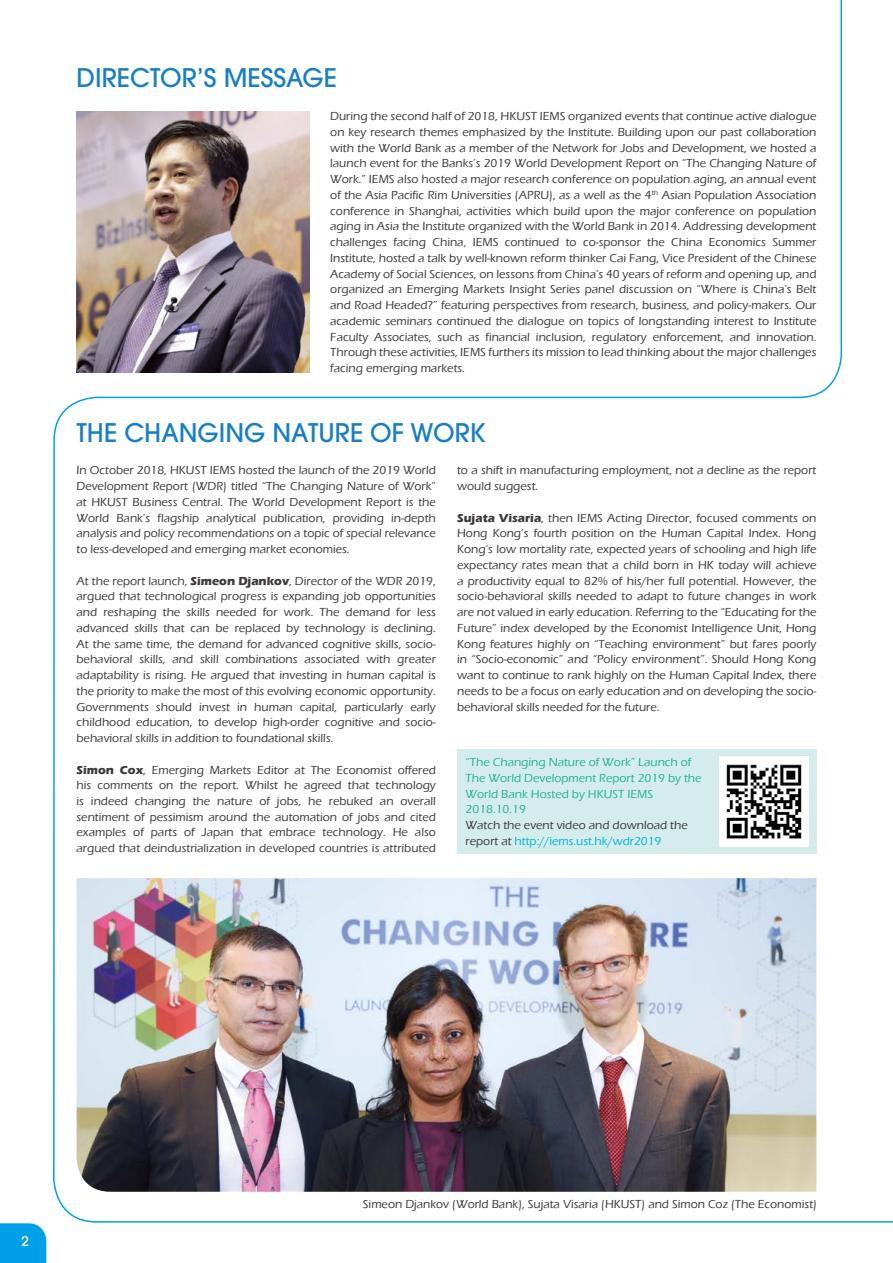
<style>
.page{position:relative;width:893px;height:1263px;background:#fff}
.page>*{position:absolute;margin:0;border:0;box-sizing:border-box;transform-origin:0 0}
.t1{font:500 25.5px "Avant Garde";color:#187fc4}
.t2{font:500 13.5px "Avant Garde";color:#fff}
.t3{font:500 12px/15.8px "Eras ITC";color:#3e3a39;text-align:justify}
.t4{font:500 12px/15.8px "Eras ITC";color:#27b38f}
.s1{font-weight:700}
.s2{color:#00b6d1}
</style>
<div class="page">
<div style="left:0;top:1223px;width:46px;height:40px;background:#00a0e9"></div>
<img style="left:53px;top:0;width:840px;height:1223px">
<h1 class="t1" style="left:77px;top:62px;width:262px">DIRECTOR’S MESSAGE</h1>
<p class="t3" style="left:330px;top:108px;width:488px">During the second half of 2018, HKUST IEMS organized events that continue active dialogue on key research themes emphasized by the Institute. Building upon our past collaboration with the World Bank as a member of the Network for Jobs and Development, we hosted a launch event for the Banks’s 2019 World Development Report on “The Changing Nature of Work.” IEMS also hosted a major research conference on population aging, an annual event of the Asia Pacific Rim Universities (APRU), as a well as the 4<sup>th</sup> Asian Population Association conference in Shanghai, activities which build upon the major conference on population aging in Asia the Institute organized with the World Bank in 2014. Addressing development challenges facing China, IEMS continued to co-sponsor the China Economics Summer Institute, hosted a talk by well-known reform thinker Cai Fang, Vice President of the Chinese Academy of Social Sciences, on lessons from China’s 40 years of reform and opening up, and organized an Emerging Markets Insight Series panel discussion on “Where is China’s Belt and Road Headed?” featuring perspectives from research, business, and policy-makers. Our academic seminars continued the dialogue on topics of longstanding interest to Institute Faculty Associates, such as financial inclusion, regulatory enforcement, and innovation.<br>Through these activities, IEMS furthers its mission to lead thinking about the major challenges facing emerging markets.</p>
<h1 class="t1" style="left:77px;top:417px;width:411px">THE CHANGING NATURE OF WORK</h1>
<p class="t3" style="left:77px;top:463px;width:361px">In October 2018, HKUST IEMS hosted the launch of the 2019 World Development Report (WDR) titled “The Changing Nature of Work” at HKUST Business Central. The World Development Report is the World Bank’s flagship analytical publication, providing in-depth analysis and policy recommendations on a topic of special relevance to less-developed and emerging market economies.</p>
<p class="t3" style="left:77px;top:573px;width:361px">At the report launch, <span class="s1">Simeon Djankov</span>, Director of the WDR 2019, argued that technological progress is expanding job opportunities and reshaping the skills needed for work. The demand for less advanced skills that can be replaced by technology is declining.<br>At the same time, the demand for advanced cognitive skills, socio&shy;behavioral skills, and skill combinations associated with greater adaptability is rising. He argued that investing in human capital is the priority to make the most of this evolving economic opportunity.<br>Governments should invest in human capital, particularly early childhood education, to develop high-order cognitive and socio&shy;behavioral skills in addition to foundational skills.</p>
<p class="t3" style="left:77px;top:762px;width:361px"><span class="s1">Simon Cox</span>, Emerging Markets Editor at The Economist offered his comments on the report. Whilst he agreed that technology is indeed changing the nature of jobs, he rebuked an overall sentiment of pessimism around the automation of jobs and cited examples of parts of Japan that embrace technology. He also argued that deindustrialization in developed countries is attributed</p>
<p class="t4" style="left:466px;top:754px;width:237px">“The Changing Nature of Work” Launch of<br>The World Development Report 2019 by the<br>World Bank Hosted by HKUST IEMS<br>2018.10.19</p>
<p class="t3" style="left:457px;top:463px;width:361px">to a shift in manufacturing employment, not a decline as the report would suggest.</p>
<p class="t3" style="left:457px;top:510px;width:361px"><span class="s1">Sujata Visaria</span>, then IEMS Acting Director, focused comments on Hong Kong’s fourth position on the Human Capital Index. Hong Kong’s low mortality rate, expected years of schooling and high life expectancy rates mean that a child born in HK today will achieve a productivity equal to 82% of his/her full potential. However, the socio-behavioral skills needed to adapt to future changes in work are not valued in early education. Referring to the “Educating for the Future” index developed by the Economist Intelligence Unit, Hong Kong features highly on “Teaching environment” but fares poorly in “Socio-economic” and “Policy environment”. Should Hong Kong want to continue to rank highly on the Human Capital Index, there needs to be a focus on early education and on developing the socio&shy;behavioral skills needed for the future.</p>
<p class="t3" style="left:466px;top:817px;width:224px">Watch the event video and download the report at <span class="s2">http://iems.ust.hk/wdr2019</span></p>
<p class="t2" style="left:22px;top:1233px;width:9px">2</p>
<p class="t3" style="left:363px;top:1196px;width:456px">Simeon Djankov (World Bank), Sujata Visaria (HKUST) and Simon Coz (The Economist)</p>
</div>
